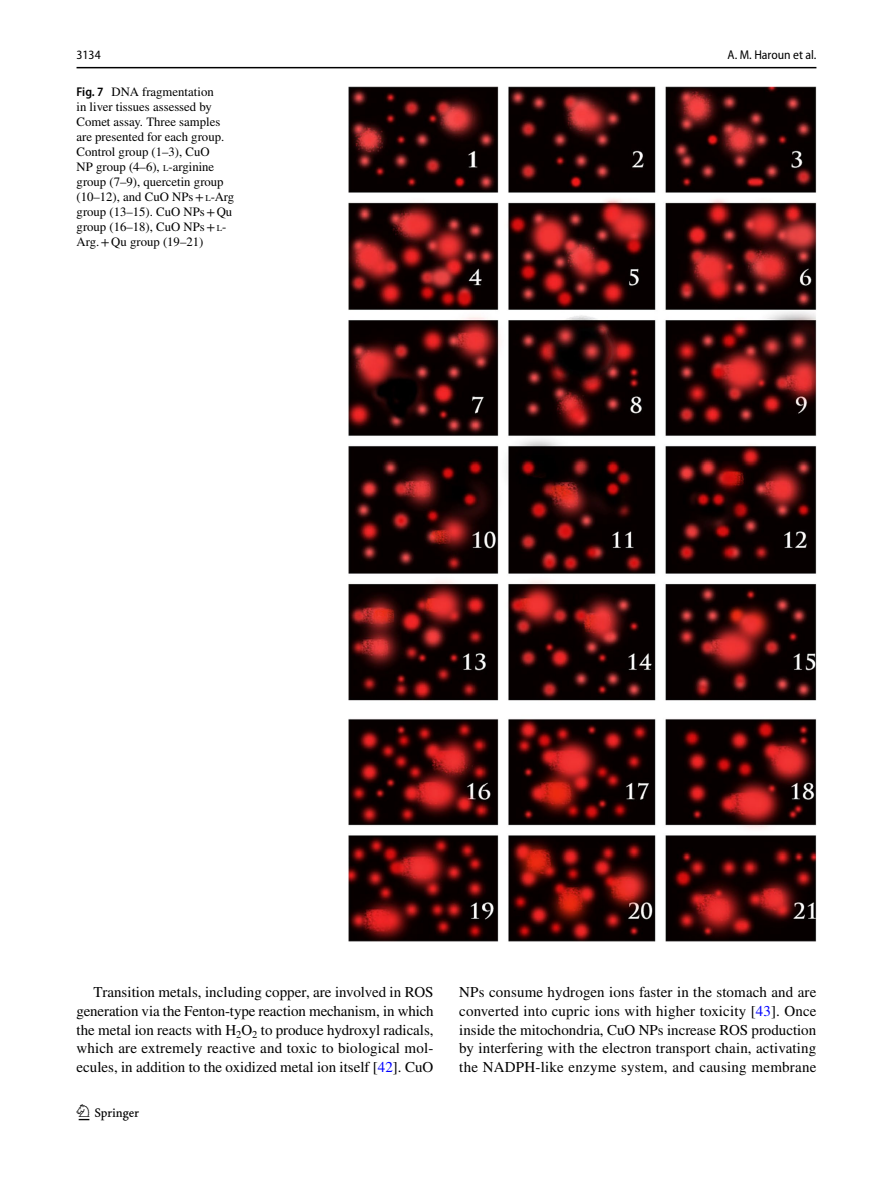
<style>
.page{position:relative;width:893px;height:1187px;background:#fff}
.page>*{position:absolute;margin:0;border:0;box-sizing:border-box;transform-origin:0 0}
.t1{font:22.5px "Springnew Regular 3";color:#000}
.t2{font:15px/18.8px "STIX";letter-spacing:.01em;color:#000;text-align:justify}
.t3{font:12.75px/15px "STIX";color:#000}
.t4{font:semi-condensed 12.75px "Myriad Pro";color:#000}
.s1{font-family:"Myriad Pro";font-weight:600;font-stretch:semi-condensed}
.s2{font-size:8.85px}
.s3{color:#00f}
</style>
<div class="page">
<hr style="left:77px;top:67px;width:739px;height:1px;background:#000">
<img style="left:349px;top:87px;width:467px;height:854px">
<p class="t4" style="left:77px;top:48px;width:26px">3134</p>
<p class="t4" style="left:728px;top:48px;width:90px">A. M. Haroun et al.</p>
<p class="t3" style="left:77px;top:85px;width:159px"><span class="s1">Fig. 7</span> DNA fragmentation<br>in liver tissues assessed by<br>Comet assay. Three samples are presented for each group.<br>Control group (1–3), CuO<br>NP group (4–6), <span class="s2">l</span>-arginine group (7–9), quercetin group (10–12), and CuO NPs+ <span class="s2">l</span>-Arg group (13–15). CuO NPs+Qu group (16–18), CuO NPs+ <span class="s2">l</span>-<br>Arg.+Qu group (19–21)</p>
<p class="t2" style="left:77px;top:983px;width:359px;text-indent:17px">Transition metals, including copper, are involved in ROS generation via the Fenton-type reaction mechanism, in which the metal ion reacts with H<sub>2</sub>O<sub>2</sub> to produce hydroxyl radicals, which are extremely reactive and toxic to biological mol&shy;ecules, in addition to the oxidized metal ion itself [<span class="s3">42</span>]. CuO</p>
<p class="t2" style="left:459px;top:983px;width:359px">NPs consume hydrogen ions faster in the stomach and are converted into cupric ions with higher toxicity [<span class="s3">43</span>]. Once inside the mitochondria, CuO NPs increase ROS production by interfering with the electron transport chain, activating the NADPH-like enzyme system, and causing membrane</p>
<h1 class="t1" style="left:79px;top:1104px;width:62px">1 3</h1>
</div>
